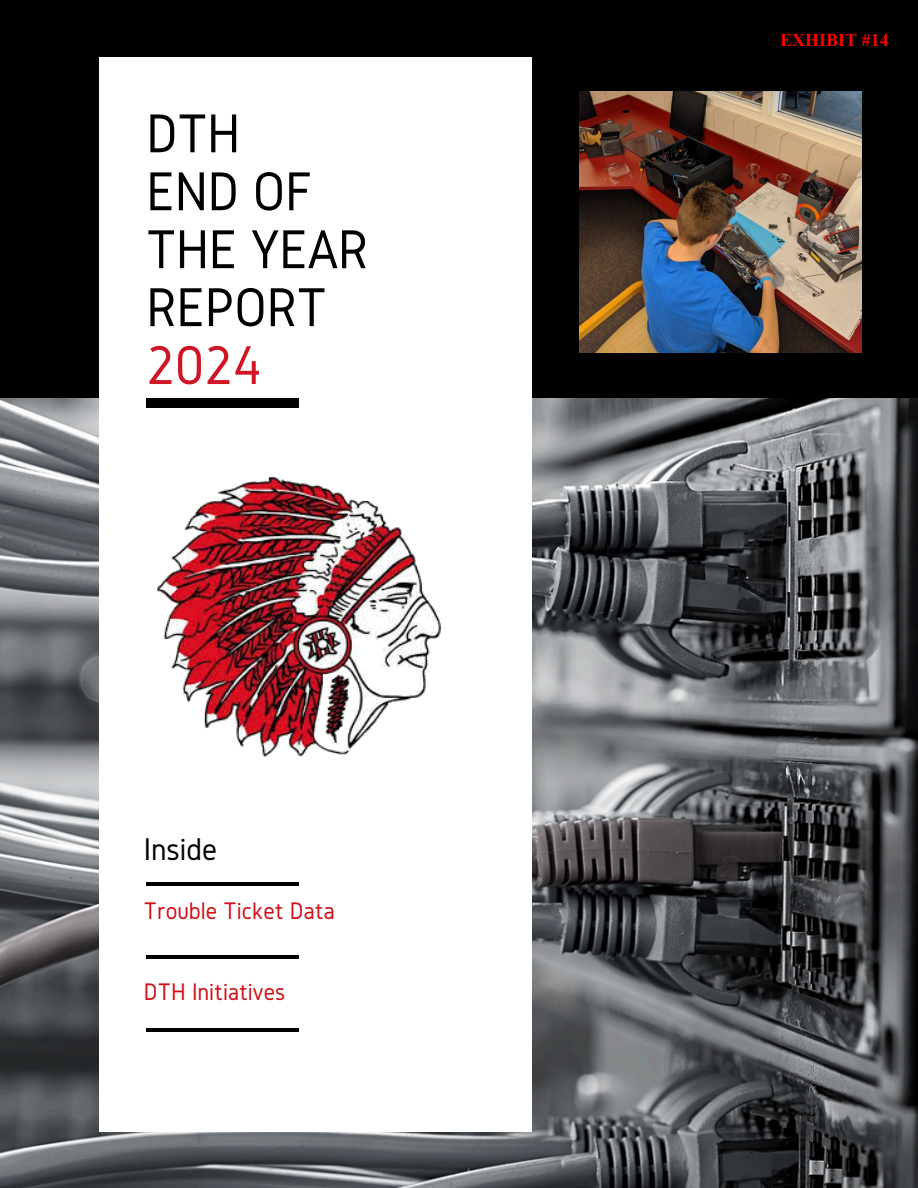
<style>
.page{position:relative;width:918px;height:1188px;background:#000}
.page>*{position:absolute;margin:0;border:0;box-sizing:border-box;transform-origin:0 0}
.t1{font:56.85px/57.9px "Gidole";letter-spacing:-.01em;color:#000}
.t2{font:32.7px "Gidole";color:#000}
.t3{font:24.9px "Gidole";color:#d00f16}
.t4{font:700 18px "Times New Roman";color:#f00}
.s1{color:#d01626}
</style>
<div class="page">
<img style="left:0;top:399px;width:918px;height:789px">
<div style="left:99px;top:57px;width:432px;height:1074px;background:#fff"></div>
<div style="left:146px;top:399px;width:153px;height:9px;background:#000"></div>
<hr style="left:146px;top:882px;width:153px;height:4px;background:#000">
<hr style="left:146px;top:955px;width:153px;height:4px;background:#000">
<hr style="left:146px;top:1028px;width:153px;height:4px;background:#000">
<img style="left:157px;top:477px;width:284px;height:280px">
<img style="left:579px;top:92px;width:283px;height:261px">
<p class="t1" style="left:146px;top:104px;width:224px">DTH<br>END OF<br>THE YEAR<br>REPORT<br><span class="s1">2024</span></p>
<p class="t2" style="left:144px;top:831px;width:75px">Inside</p>
<h2 class="t3" style="left:144px;top:897px;width:192px">Trouble Ticket Data</h2>
<p class="t3" style="left:144px;top:978px;width:143px">DTH Initiatives</p>
<p class="t4" style="left:780px;top:27px;width:110px">EXHIBIT #14</p>
</div>
